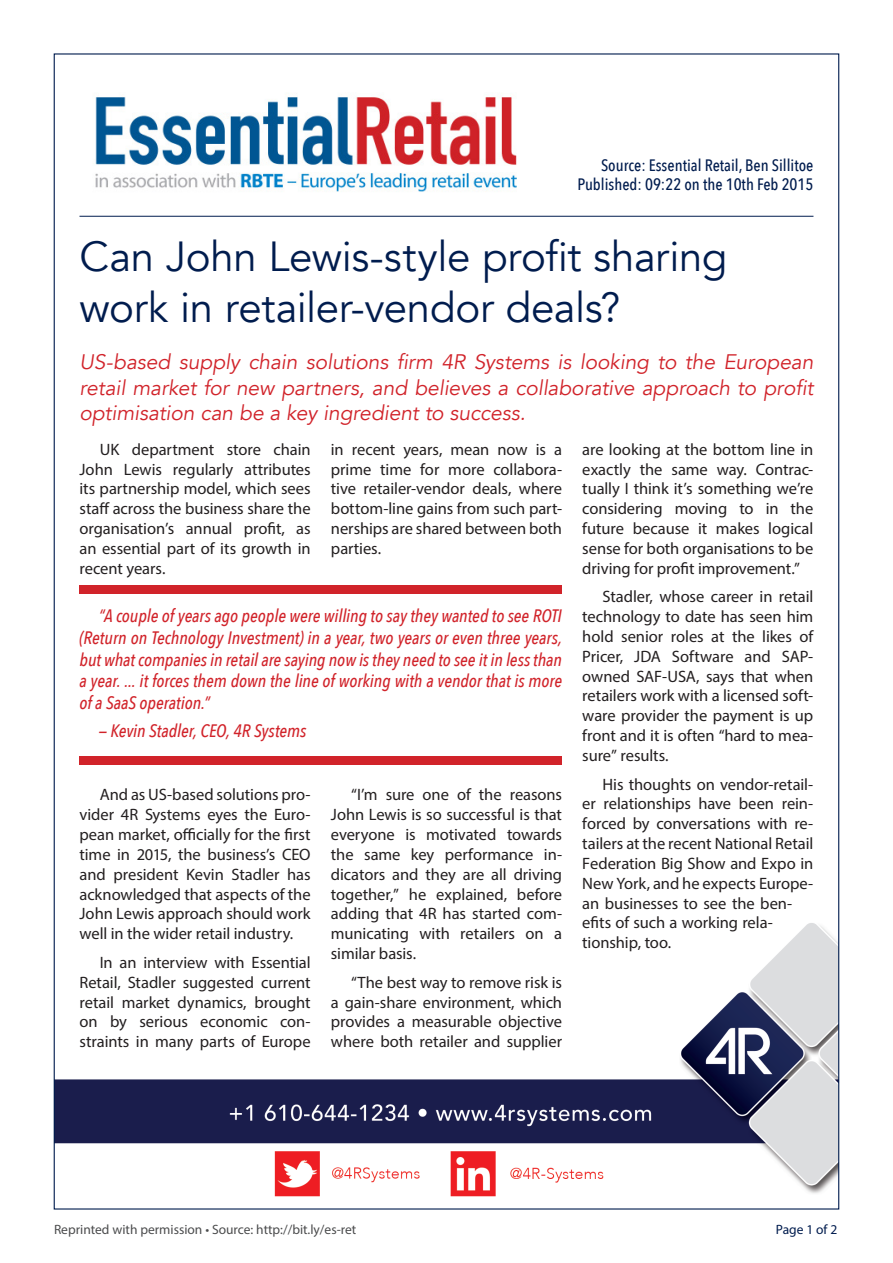
<style>
.page{position:relative;width:893px;height:1263px;background:#fff}
.page>*{position:absolute;margin:0;border:0;box-sizing:border-box;transform-origin:0 0}
.Body_Text{font:42px/50.4px "Avenir";letter-spacing:-.01em;color:#001c4e}
.Body_Text-2{font:italic 21px/25.2px "Avenir";letter-spacing:-.005em;color:#d1232a;text-align:justify}
.Body_Text-3{font:italic 500 18px/21.6px "Avenir Next Condensed";letter-spacing:-.005em;color:#d1232a;text-align:justify}
.Body_Text-4{font:16.5px/19.8px "Myriad Pro";letter-spacing:-.005em;color:#231f20;text-align:justify}
.t1{font:500 16.5px "Avenir Next Condensed";color:#001c4e}
.t2{font:13.5px "Myriad Pro";color:#4b4c4d}
.t3{font:13.5px "Myriad Pro";color:#001c4e}
</style>
<div class="page">
<img style="left:56px;top:215px;width:781px;height:982px">
<div style="left:80px;top:585px;width:482px;height:9px;background:#d1232a"></div>
<div style="left:80px;top:757px;width:482px;height:8px;background:#d1232a"></div>
<img style="left:95px;top:93px;width:422px;height:99px">
<hr style="left:80px;top:216px;width:733px;height:1px;background:#001c4e">
<p class="t1" style="left:601px;top:155px;width:214px">Source: Essential Retail, Ben Sillitoe</p>
<p class="t1" style="left:578px;top:175px;width:237px">Published: 09:22 on the 10th Feb 2015</p>
<p class="Body_Text" style="left:80px;top:233px;width:650px">Can John Lewis-style profit sharing work in retailer-vendor deals?</p>
<p class="Body_Text-2" style="left:80px;top:350px;width:735px">US-based supply chain solutions firm 4R Systems is looking to the European retail market for new partners, and believes a collaborative approach to profit optimisation can be a key ingredient to success.</p>
<p class="Body_Text-4" style="left:80px;top:439px;width:233px;text-indent:20px">UK department store chain John Lewis regularly attributes its partnership model, which sees staff across the business share the organisation’s annual profit, as an essential part of its growth in recent years.</p>
<p class="Body_Text-4" style="left:331px;top:439px;width:233px">in recent years, mean now is a prime time for more collabora&shy;tive retailer-vendor deals, where bottom-line gains from such part&shy;nerships are shared between both parties.</p>
<p class="Body_Text-3" style="left:80px;top:605px;width:484px;text-indent:19px">“A couple of years ago people were willing to say they wanted to see ROTI (Return on Technology Investment) in a year, two years or even three years, but what companies in retail are saying now is they need to see it in less than a year. ... it forces them down the line of working with a vendor that is more of a SaaS operation.”</p>
<p class="Body_Text-3" style="left:99px;top:720px;width:209px">— Kevin Stadler, CEO, 4R Systems</p>
<p class="Body_Text-4" style="left:80px;top:785px;width:233px;text-indent:20px">And as US-based solutions pro&shy;vider 4R Systems eyes the Euro&shy;pean market, officially for the first time in 2015, the business’s CEO and president Kevin Stadler has acknowledged that aspects of the John Lewis approach should work well in the wider retail industry.</p>
<p class="Body_Text-4" style="left:80px;top:952px;width:233px;text-indent:20px">In an interview with Essential Retail, Stadler suggested current retail market dynamics, brought on by serious economic con&shy;straints in many parts of Europe</p>
<p class="Body_Text-4" style="left:331px;top:785px;width:233px;text-indent:20px">“I’m sure one of the reasons John Lewis is so successful is that everyone is motivated towards the same key performance in&shy;dicators and they are all driving together,” he explained, before adding that 4R has started com&shy;municating with retailers on a similar basis.</p>
<p class="Body_Text-4" style="left:331px;top:972px;width:233px;text-indent:20px">“The best way to remove risk is a gain-share environment, which provides a measurable objective where both retailer and supplier</p>
<p class="Body_Text-4" style="left:582px;top:439px;width:233px">are looking at the bottom line in exactly the same way. Contrac&shy;tually I think it’s something we’re considering moving to in the future because it makes logical sense for both organisations to be driving for profit improvement.”</p>
<p class="Body_Text-4" style="left:582px;top:587px;width:233px;text-indent:20px">Stadler, whose career in retail technology to date has seen him hold senior roles at the likes of Pricer, JDA Software and SAP&shy;owned SAF-USA, says that when retailers work with a licensed soft&shy;ware provider the payment is up front and it is often “hard to mea&shy;sure” results.</p>
<p class="Body_Text-4" style="left:582px;top:774px;width:233px;text-align:left;text-indent:20px">His thoughts on vendor-retail&shy;er relationships have been rein&shy;forced by conversations with re&shy;tailers at the recent National Retail<br>Federation Big Show and Expo in<br>New York, and he expects Europe&shy;an businesses to see the ben&shy;efits of such a working rela&shy;tionship, too.</p>
<p class="t2" style="left:54px;top:1221px;width:304px">Reprinted with permission • Source: http://bit.ly/es-ret</p>
<p class="t3" style="left:776px;top:1221px;width:63px">Page 1 of 2</p>
</div>
